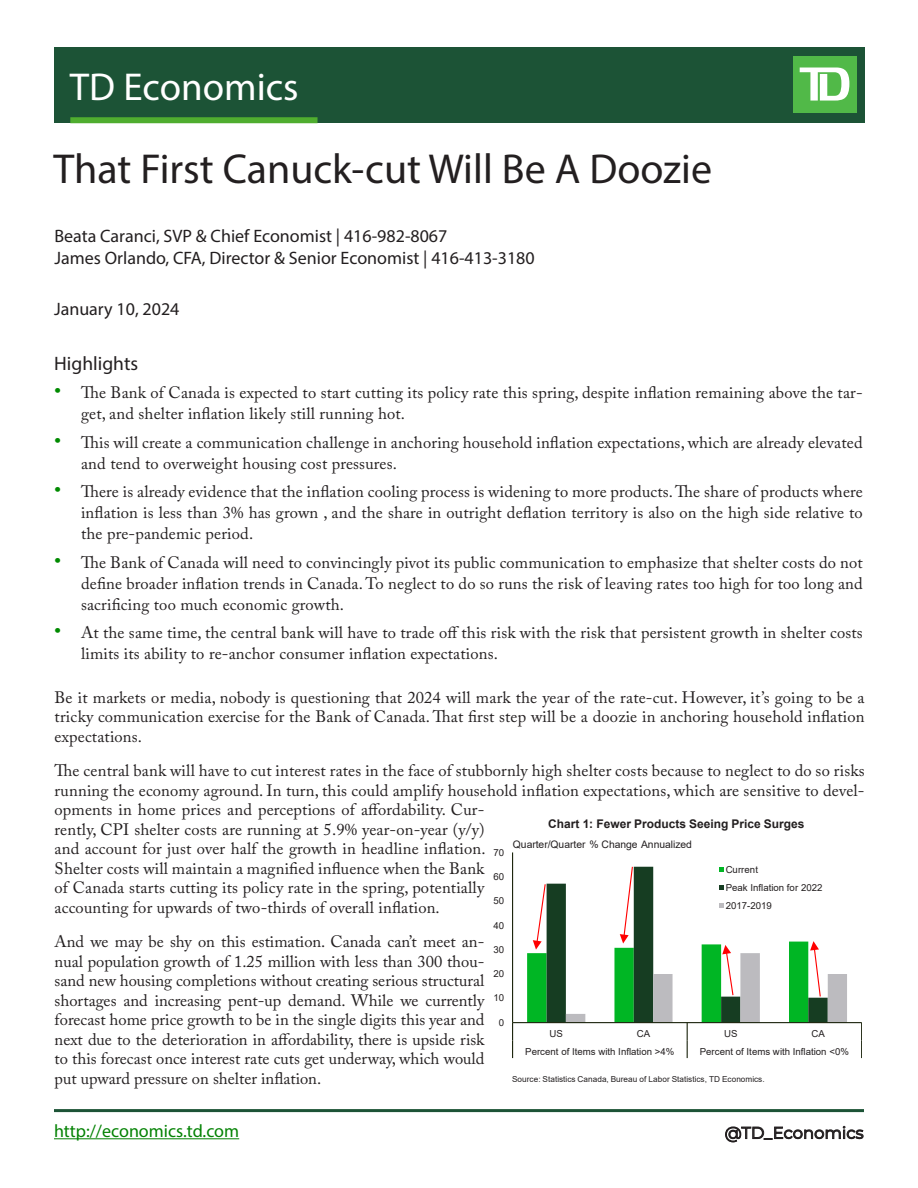
<style>
.page{position:relative;width:918px;height:1188px;background:#fff}
.page>*{position:absolute;margin:0;border:0;box-sizing:border-box;transform-origin:0 0}
.t1{font:42px "Myriad Pro";color:#231f20}
.t2{font:39px "Myriad Pro";color:#fff}
.Subtitle{font:19.5px "Myriad Pro";color:#231f20}
.Economist_Name{font:18px "Myriad Pro";color:#231f20}
.t3{font:18px "Myriad Pro";color:#038203}
.Date{font:18px "Myriad Pro";color:#231f20}
.Paragraph{font:16.5px/19.5px "Adobe Caslon Pro";letter-spacing:.01em;color:#231f20;text-align:justify}
.t4{font:16.5px "Montserrat";color:#231f20}
.t5{font:700 12px "Arial";color:#231f20}
.t6{font:10.35px "Arial";letter-spacing:-.005em;color:#231f20}
.t7{font:9.6px/17.9px "Arial";color:#231f20}
.t8{font:8.25px "Arial";letter-spacing:.005em;color:#231f20}
.s1{font-size:21px;color:#008a00}
</style>
<div class="page">
<div style="left:54px;top:47px;width:810px;height:76px;background:#1c5336"></div>
<div style="left:793px;top:56px;width:63px;height:57px;background:#51b948"></div>
<svg style="left:800px;top:68px;width:49px;height:33px"></svg>
<div style="left:70px;top:117px;width:248px;height:6px;background:#4fad2f"></div>
<svg style="left:725px;top:1126px;width:139px;height:16px"></svg>
<hr style="left:54px;top:1138px;width:185px;height:1px;background:#038203">
<hr style="left:54px;top:1109px;width:810px;height:3px;background:#1c5336">
<hr style="left:512px;top:852px;width:1px;height:171px;background:#1a230b">
<hr style="left:513px;top:1022px;width:349px;height:1px;background:#1a230b">
<svg style="left:512px;top:1023px;width:1px;height:35px"></svg>
<svg style="left:861px;top:1023px;width:1px;height:35px"></svg>
<svg style="left:527px;top:867px;width:320px;height:191px"></svg>
<h2 class="t2" style="left:70px;top:63px;width:230px">TD Economics</h2>
<p class="t1" style="left:54px;top:143px;width:660px">That First Canuck-cut Will Be A Doozie</p>
<p class="Economist_Name" style="left:54px;top:225px;width:395px">Beata Caranci, SVP &amp; Chief Economist | 416-982-8067</p>
<p class="Economist_Name" style="left:54px;top:247px;width:482px">James Orlando, CFA, Director &amp; Senior Economist | 416-413-3180</p>
<p class="Date" style="left:54px;top:298px;width:127px">January 10, 2024</p>
<p class="Subtitle" style="left:54px;top:351px;width:86px">Highlights</p>
<p class="Paragraph" style="left:81px;top:382px;width:783px;line-height:21px;text-indent:-27px"><span class="s1">•</span> The Bank of Canada is expected to start cutting its policy rate this spring, despite inflation remaining above the tar&shy;get, and shelter inflation likely still running hot.</p>
<p class="Paragraph" style="left:81px;top:431px;width:783px;line-height:21px;text-indent:-27px"><span class="s1">•</span> This will create a communication challenge in anchoring household inflation expectations, which are already elevated and tend to overweight housing cost pressures.</p>
<p class="Paragraph" style="left:81px;top:481px;width:783px;line-height:21px;text-indent:-27px"><span class="s1">•</span> There is already evidence that the inflation cooling process is widening to more products. The share of products where inflation is less than 3% has grown , and the share in outright deflation territory is also on the high side relative to the pre-pandemic period.</p>
<p class="Paragraph" style="left:81px;top:551px;width:783px;line-height:21px;text-indent:-27px"><span class="s1">•</span> The Bank of Canada will need to convincingly pivot its public communication to emphasize that shelter costs do not define broader inflation trends in Canada. To neglect to do so runs the risk of leaving rates too high for too long and sacrificing too much economic growth.</p>
<p class="Paragraph" style="left:81px;top:622px;width:783px;line-height:21px;text-indent:-27px"><span class="s1">•</span> At the same time, the central bank will have to trade off this risk with the risk that persistent growth in shelter costs limits its ability to re-anchor consumer inflation expectations.</p>
<p class="Paragraph" style="left:55px;top:687px;width:812px">Be it markets or media, nobody is questioning that 2024 will mark the year of the rate-cut. However, it’s going to be a tricky communication exercise for the Bank of Canada. That first step will be a doozie in anchoring household inflation expectations.</p>
<p class="Paragraph" style="left:55px;top:761px;width:812px;text-align:left">The central bank will have to cut interest rates in the face of stubbornly high shelter costs because to neglect to do so risks running the economy aground. In turn, this could amplify household inflation expectations, which are sensitive to devel&shy;opments in home prices and perceptions of affordability. Cur-<br>rently, CPI shelter costs are running at 5.9% year-on-year (y/y)<br>and account for just over half the growth in headline inflation.<br>Shelter costs will maintain a magnified influence when the Bank<br>of Canada starts cutting its policy rate in the spring, potentially<br>accounting for upwards of two-thirds of overall inflation.</p>
<p class="Paragraph" style="left:55px;top:932px;width:431px">And we may be shy on this estimation. Canada can’t meet an&shy;nual population growth of 1.25 million with less than 300 thou&shy;sand new housing completions without creating serious structural shortages and increasing pent-up demand. While we currently forecast home price growth to be in the single digits this year and next due to the deterioration in affordability, there is upside risk to this forecast once interest rate cuts get underway, which would put upward pressure on shelter inflation.</p>
<p class="t5" style="left:548px;top:815px;width:258px">Chart 1: Fewer Products Seeing Price Surges</p>
<p class="t6" style="left:513px;top:837px;width:181px">Quarter/Quarter % Change Annualized</p>
<p class="t7" style="left:494px;top:843px;width:12px">70</p>
<p class="t7" style="left:726px;top:861px;width:98px">Current<br>Peak Inflation for 2022<br>2017-2019</p>
<p class="t7" style="left:494px;top:868px;width:12px">60</p>
<p class="t7" style="left:494px;top:892px;width:12px">50</p>
<p class="t7" style="left:494px;top:916px;width:12px">40</p>
<p class="t7" style="left:494px;top:940px;width:12px">30</p>
<p class="t7" style="left:494px;top:965px;width:12px">20</p>
<p class="t7" style="left:494px;top:989px;width:12px">10</p>
<p class="t7" style="left:499px;top:1013px;width:7px">0</p>
<p class="t7" style="left:550px;top:1025px;width:15px">US</p>
<p class="t7" style="left:637px;top:1025px;width:15px">CA</p>
<p class="t7" style="left:724px;top:1025px;width:15px">US</p>
<p class="t7" style="left:811px;top:1025px;width:15px">CA</p>
<p class="t7" style="left:525px;top:1043px;width:151px">Percent of Items with Inflation &gt;4%</p>
<p class="t7" style="left:700px;top:1043px;width:151px">Percent of Items with Inflation &lt;0%</p>
<p class="t8" style="left:512px;top:1073px;width:254px">Source: Statistics Canada, Bureau of Labor Statistics, TD Economics.</p>
<p class="t3" style="left:54px;top:1120px;width:187px">http://economics.td.com</p>
<p class="t4" style="left:725px;top:1121px;width:140px">@TD_Economics</p>
</div>
